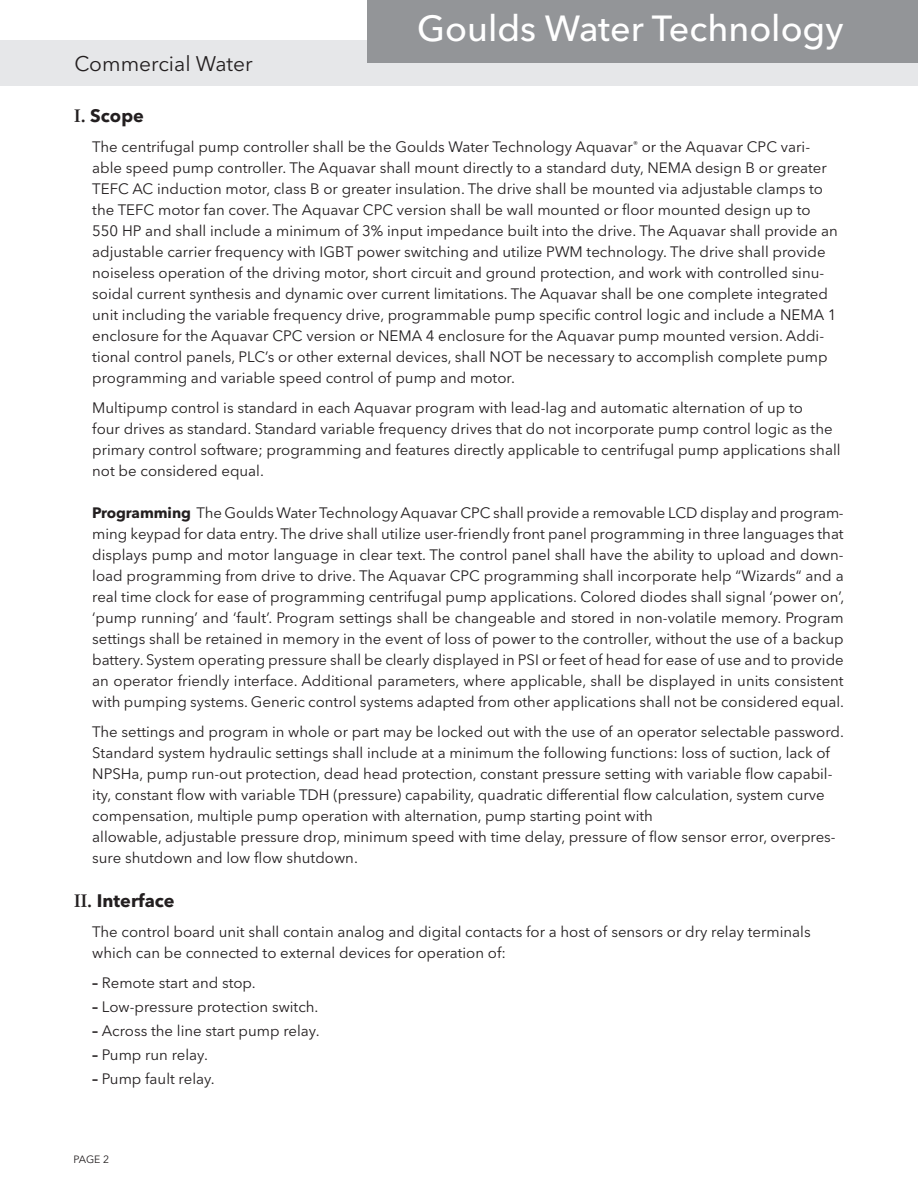
<style>
.page{position:relative;width:918px;height:1188px;background:#fff}
.page>*{position:absolute;margin:0;border:0;box-sizing:border-box;transform-origin:0 0}
.t1{font:500 36px "Avenir Next LT Pro";color:#fff}
.t2{font:21px "Avenir Next LT Pro";color:#231f20}
.t3{font:700 18px "Avenir Next LT Pro";color:#231f20}
.t4{font:15px/21px "Avenir Next LT Pro";color:#231f20}
.t5{font:10.5px "Avenir Next LT Pro";color:#231f20}
.s1{font-family:"Class Garamnd"}
.s2{font-weight:700}
</style>
<div class="page">
<div style="left:0;top:40px;width:918px;height:46px;background:#e6e7e9"></div>
<div style="left:367px;top:0;width:551px;height:63px;background:#939598"></div>
<p class="t2" style="left:74px;top:52px;width:180px">Commercial Water</p>
<p class="t1" style="left:417px;top:6px;width:428px">Goulds Water Technology</p>
<p class="t3" style="left:74px;top:105px;width:71px"><span class="s1">I.</span> Scope</p>
<p class="t4" style="left:92px;top:137px;width:747px">The centrifugal pump controller shall be the Goulds Water Technology Aquavar<sup>®</sup> or the Aquavar CPC vari&shy;able speed pump controller. The Aquavar shall mount directly to a standard duty, NEMA design B or greater TEFC AC induction motor, class B or greater insulation. The drive shall be mounted via adjustable clamps to the TEFC motor fan cover. The Aquavar CPC version shall be wall mounted or floor mounted design up to 550 HP and shall include a minimum of 3% input impedance built into the drive. The Aquavar shall provide an adjustable carrier frequency with IGBT power switching and utilize PWM technology. The drive shall provide noiseless operation of the driving motor, short circuit and ground protection, and work with controlled sinu&shy;soidal current synthesis and dynamic over current limitations. The Aquavar shall be one complete integrated unit including the variable frequency drive, programmable pump specific control logic and include a NEMA 1 enclosure for the Aquavar CPC version or NEMA 4 enclosure for the Aquavar pump mounted version. Addi&shy;tional control panels, PLC’s or other external devices, shall NOT be necessary to accomplish complete pump programming and variable speed control of pump and motor.</p>
<p class="t4" style="left:92px;top:398px;width:750px">Multipump control is standard in each Aquavar program with lead-lag and automatic alternation of up to<br>four drives as standard. Standard variable frequency drives that do not incorporate pump control logic as the primary control software; programming and features directly applicable to centrifugal pump applications shall not be considered equal.</p>
<p class="t4" style="left:92px;top:503px;width:754px;text-align:justify"><span class="s2">Programming</span> The Goulds Water Technology Aquavar CPC shall provide a removable LCD display and program&shy;ming keypad for data entry. The drive shall utilize user-friendly front panel programming in three languages that displays pump and motor language in clear text. The control panel shall have the ability to upload and down&shy;load programming from drive to drive. The Aquavar CPC programming shall incorporate help “Wizards“ and a real time clock for ease of programming centrifugal pump applications. Colored diodes shall signal ‘power on’, ‘pump running’ and ‘fault’. Program settings shall be changeable and stored in non-volatile memory. Program settings shall be retained in memory in the event of loss of power to the controller, without the use of a backup battery. System operating pressure shall be clearly displayed in PSI or feet of head for ease of use and to provide an operator friendly interface. Additional parameters, where applicable, shall be displayed in units consistent with pumping systems. Generic control systems adapted from other applications shall not be considered equal.</p>
<p class="t4" style="left:92px;top:722px;width:753px">The settings and program in whole or part may be locked out with the use of an operator selectable password.<br>Standard system hydraulic settings shall include at a minimum the following functions: loss of suction, lack of NPSHa, pump run-out protection, dead head protection, constant pressure setting with variable flow capabil&shy;ity, constant flow with variable TDH (pressure) capability, quadratic differential flow calculation, system curve compensation, multiple pump operation with alternation, pump starting point with<br>allowable, adjustable pressure drop, minimum speed with time delay, pressure of flow sensor error, overpres&shy;sure shutdown and low flow shutdown.</p>
<p class="t3" style="left:74px;top:889px;width:102px"><span class="s1">II.</span> Interface</p>
<p class="t4" style="left:92px;top:921px;width:720px">The control board unit shall contain analog and digital contacts for a host of sensors or dry relay terminals which can be connected to external devices for operation of:</p>
<p class="t4" style="left:92px;top:972px;width:165px"><span class="s2">–</span> Remote start and stop.</p>
<p class="t4" style="left:92px;top:996px;width:228px"><span class="s2">–</span> Low-pressure protection switch.</p>
<p class="t4" style="left:92px;top:1020px;width:229px"><span class="s2">–</span> Across the line start pump relay.</p>
<p class="t4" style="left:92px;top:1044px;width:117px"><span class="s2">–</span> Pump run relay.</p>
<p class="t4" style="left:92px;top:1068px;width:124px"><span class="s2">–</span> Pump fault relay.</p>
<p class="t5" style="left:74px;top:1153px;width:37px">PAGE 2</p>
</div>
